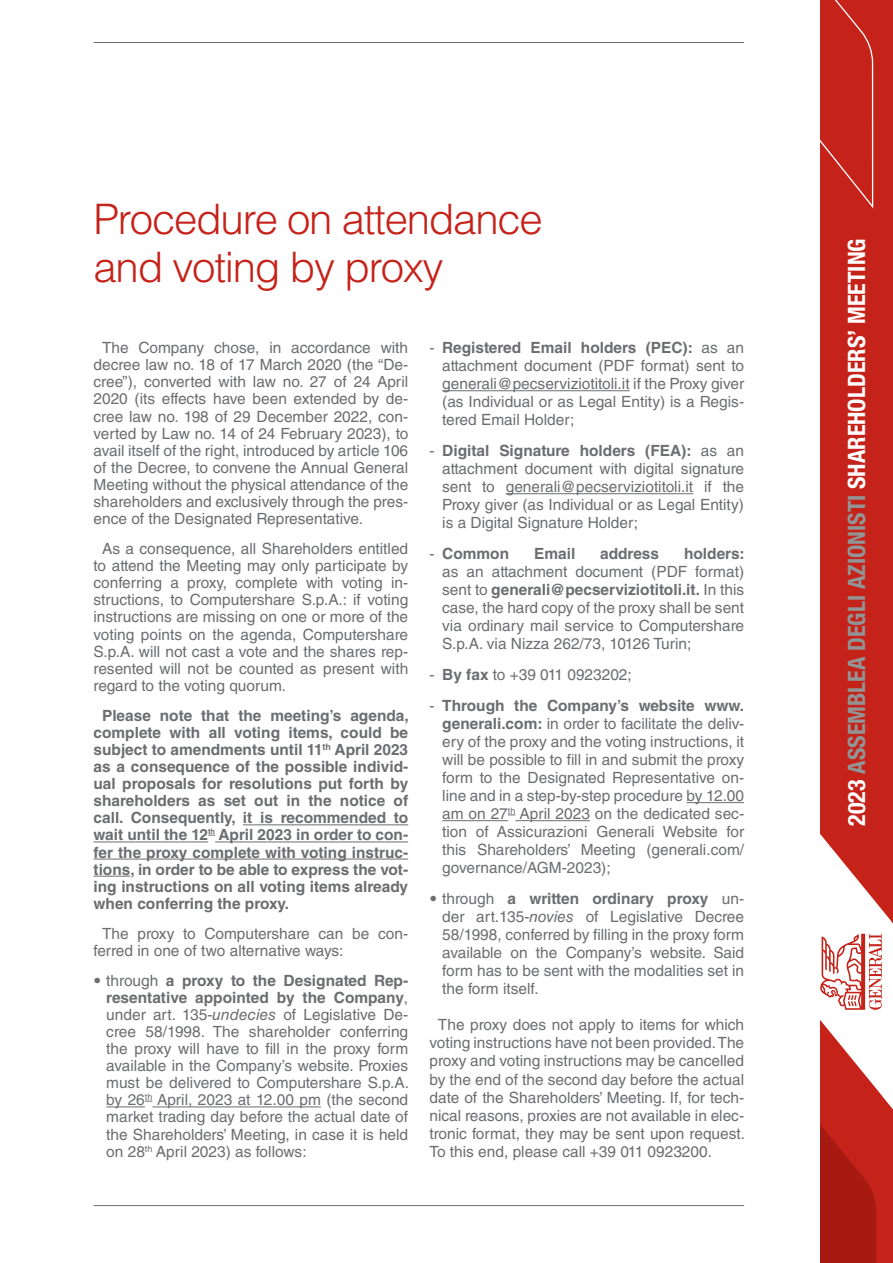
<style>
.page{position:relative;width:893px;height:1263px;background:#fff}
.page>*{position:absolute;margin:0;border:0;box-sizing:border-box;transform-origin:0 0}
.t1{font:300 42px/48px "Helvetica LT Std";letter-spacing:-.03em;color:#c5221a}
.t2{font:700 condensed 24px "Helvetica Neue LT Std";color:#fff}
.t3{font:15.45px/18px "Helvetica LT Std";color:#6c6d70;text-align:justify}
.t4{font:700 15.45px/17.1px "Helvetica LT Std";color:#6c6d70;text-align:justify}
.s1{font-family:"Helvetica Neue LT Std"}
.s2{font-weight:700}
.s3{font-style:italic}
.s4{font-weight:400}
.s5{color:#929595}
</style>
<div class="page">
<hr style="left:94px;top:1205px;width:650px;height:1px;background:#6c6d70">
<hr style="left:94px;top:42px;width:650px;height:1px;background:#6c6d70">
<svg style="left:820px;top:0;width:73px;height:1263px;background:#cc3e38"></svg>
<div style="left:820px;top:0;width:54px;height:208px;background:#c5221a"></div>
<svg style="left:820px;top:1109px;width:56px;height:154px;background:#b01c13"></svg>
<svg style="left:820px;top:934px;width:62px;height:76px"></svg>
<hr style="left:243px;top:824px;width:165px;height:1px;background:#6c6d70">
<hr style="left:94px;top:841px;width:114px;height:1px;background:#6c6d70">
<hr style="left:215px;top:841px;width:193px;height:1px;background:#6c6d70">
<hr style="left:94px;top:859px;width:314px;height:1px;background:#6c6d70">
<hr style="left:94px;top:876px;width:36px;height:1px;background:#6c6d70">
<hr style="left:106px;top:1106px;width:39px;height:1px;background:#6c6d70">
<hr style="left:152px;top:1106px;width:169px;height:1px;background:#6c6d70">
<hr style="left:442px;top:390px;width:188px;height:1px;background:#6c6d70">
<hr style="left:506px;top:493px;width:187px;height:1px;background:#6c6d70">
<hr style="left:686px;top:802px;width:58px;height:1px;background:#6c6d70">
<hr style="left:442px;top:820px;width:66px;height:1px;background:#6c6d70">
<hr style="left:515px;top:820px;width:75px;height:1px;background:#6c6d70">
<p class="t1" style="left:94px;top:195px;width:451px">Procedure on attendance and voting by proxy</p>
<p class="t3" style="left:94px;top:339px;width:316px;line-height:17.1px;text-indent:8px">The Company chose, in accordance with decree law no. 18 of 17 March 2020 (the “De&shy;cree”), converted with law no. 27 of 24 April 2020 (its effects have been extended by de&shy;cree law no. 198 of 29 December 2022, con&shy;verted by Law no. 14 of 24 February 2023), to avail itself of the right, introduced by article 106 of the Decree, to convene the Annual General Meeting without the physical attendance of the shareholders and exclusively through the pres&shy;ence of the Designated Representative.</p>
<p class="t3" style="left:94px;top:540px;width:316px;line-height:17.1px;text-indent:8px">As a consequence, all Shareholders entitled to attend the Meeting may only participate by conferring a proxy, complete with voting in&shy;structions, to Computershare S.p.A.: if voting instructions are missing on one or more of the voting points on the agenda, Computershare S.p.A. will not cast a vote and the shares rep&shy;resented will not be counted as present with regard to the voting quorum.</p>
<p class="t4" style="left:94px;top:706px;width:317px;text-indent:9px">Please note that the meeting’s agenda, complete with all voting items, could be subject to amendments until 11<sup>th</sup> April 2023 as a consequence of the possible individ&shy;ual proposals for resolutions put forth by shareholders as set out in the notice of call. Consequently, it is recommended to wait until the 12<sup>th</sup> April 2023 in order to con&shy;fer the proxy complete with voting instruc&shy;tions, in order to be able to express the vot&shy;ing instructions on all voting items already when conferring the proxy.</p>
<p class="t3" style="left:94px;top:925px;width:316px;line-height:17.1px;text-indent:8px">The proxy to Computershare can be con&shy;ferred in one of two alternative ways:</p>
<p class="t3" style="left:106px;top:972px;width:304px;line-height:17.1px;text-indent:-13px"><span class="s1">•</span> through <span class="s2">a proxy to the Designated Rep&shy;resentative appointed by the Company</span>, under art. 135-<span class="s3">undecies</span> of Legislative De&shy;cree 58/1998. The shareholder conferring the proxy will have to fill in the proxy form available in the Company’s website. Proxies must be delivered to Computershare S.p.A. by 26<sup>th</sup> April, 2023 at 12.00 pm (the second market trading day before the actual date of the Shareholders’ Meeting, in case it is held on 28<sup>th</sup> April 2023) as follows:</p>
<p class="t3" style="left:442px;top:339px;width:303px;text-indent:-13px">- <span class="s2">Registered Email holders (PEC):</span> as an attachment document (PDF format) sent to generali@pecserviziotitoli.it if the Proxy giver (as Individual or as Legal Entity) is a Regis&shy;tered Email Holder;</p>
<p class="t3" style="left:442px;top:442px;width:303px;text-indent:-13px">- <span class="s2">Digital Signature holders (FEA):</span> as an attachment document with digital signature sent to generali@pecserviziotitoli.it if the Proxy giver (as Individual or as Legal Entity) is a Digital Signature Holder;</p>
<p class="t4" style="left:429px;top:545px;width:81px"><span class="s4">-</span> Common</p>
<p class="t4" style="left:534px;top:545px;width:43px">Email</p>
<p class="t4" style="left:600px;top:545px;width:60px">address</p>
<p class="t3" style="left:442px;top:545px;width:304px;text-indent:242px"><span class="s2">holders: </span>as an attachment document (PDF format) sent to <span class="s2">generali@pecserviziotitoli.it.</span> In this case, the hard copy of the proxy shall be sent via ordinary mail service to Computershare S.p.A. via Nizza 262/73, 10126 Turin;</p>
<p class="t3" style="left:429px;top:666px;width:204px">- <span class="s2">By fax</span> to +39 011 0923202;</p>
<p class="t3" style="left:442px;top:696px;width:303px;text-indent:-13px">- <span class="s2">Through the Company’s website www. generali.com:</span> in order to facilitate the deliv&shy;ery of the proxy and the voting instructions, it will be possible to fill in and submit the proxy form to the Designated Representative on&shy;line and in a step-by-step procedure by 12.00 am on 27<sup>th</sup> April 2023 on the dedicated sec&shy;tion of Assicurazioni Generali Website for this Shareholders’ Meeting (generali.com/ governance/AGM-2023);</p>
<p class="t3" style="left:442px;top:890px;width:303px;text-indent:-13px"><span class="s1">•</span> through <span class="s2">a written ordinary proxy</span> un&shy;der art.135-<span class="s3">novies</span> of Legislative Decree 58/1998, conferred by filling in the proxy form available on the Company’s website. Said form has to be sent with the modalities set in the form itself.</p>
<p class="t3" style="left:429px;top:1016px;width:317px;text-indent:8px">The proxy does not apply to items for which voting instructions have not been provided. The proxy and voting instructions may be cancelled by the end of the second day before the actual date of the Shareholders’ Meeting. If, for tech&shy;nical reasons, proxies are not available in elec&shy;tronic format, they may be sent upon request.<br>To this end, please call +39 011 0923200.</p>
<h2 class="t2" style="left:842px;top:825px;width:589px;rotate:-90deg">2023 <span class="s5">ASSEMBLEA DEGLI AZIONISTI</span> SHAREHOLDERS’ MEETING</h2>
</div>
